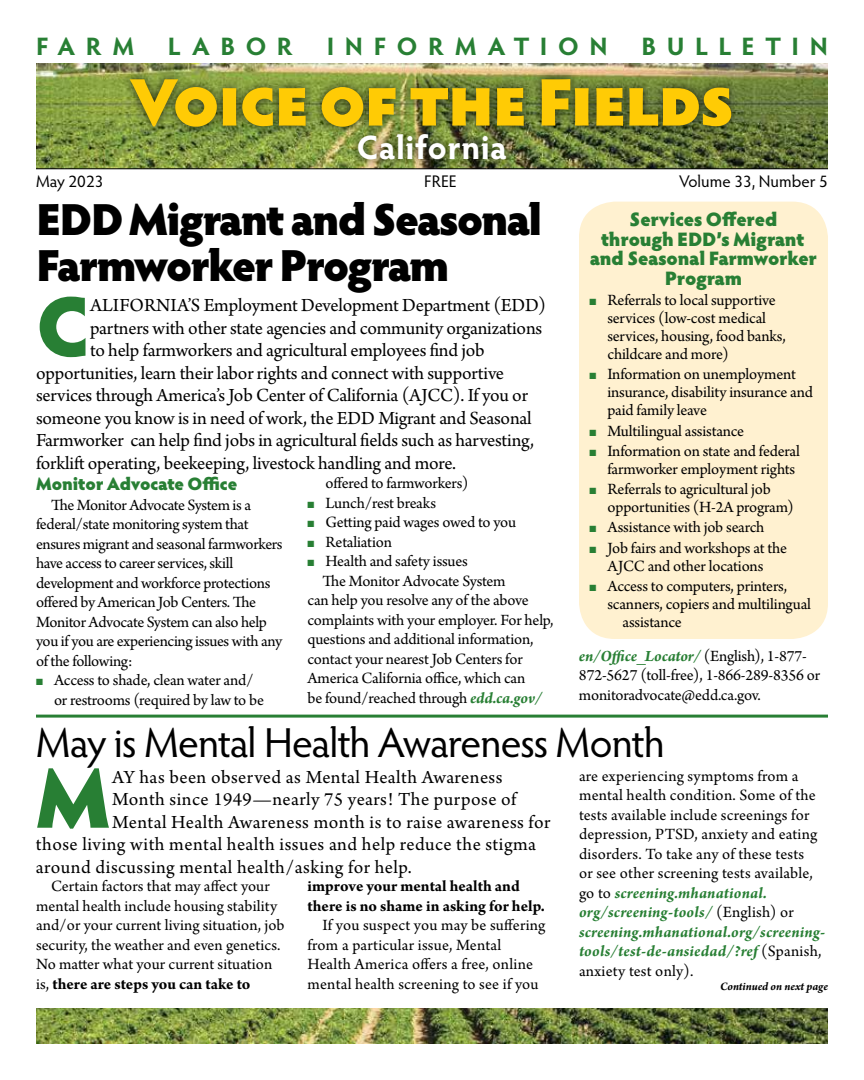
<style>
.page{position:relative;width:864px;height:1080px;background:#fff}
.page>*{position:absolute;margin:0;border:0;box-sizing:border-box;transform-origin:0 0}
.t1{font:900 85.2px "Hypatia Sans Pro";color:#287f34}
.t2{font:900 67.5px "Hypatia Sans Pro";letter-spacing:-.03em;color:#ffcb05}
.t3{font:900 45px/46.5px "Hypatia Sans Pro";letter-spacing:-.045em;color:#000}
.t4{font:42px "Hypatia Sans Pro";letter-spacing:-.015em;color:#000}
.t5{font:700 33.75px "Hypatia Sans Pro";letter-spacing:.015em;color:#fff}
.t6{font:700 25.35px "Hypatia Sans Pro";letter-spacing:.42em;color:#287f34}
.t7{font:19.5px "Arno Pro";letter-spacing:-.01em;color:#000}
.t8{font:19.5px "Arno Pro";letter-spacing:.025em;color:#000}
.t9{font:19.5px "Arno Pro";letter-spacing:.02em;color:#000}
.t10{font:900 19.5px/19.5px "Hypatia Sans Pro";letter-spacing:-.01em;color:#287f34;text-align:center}
.t11{font:900 18px "Hypatia Sans Pro";letter-spacing:-.01em;color:#287f34}
.t12{font:16.8px "Hypatia Sans Pro";color:#000}
.t13{font:16.5px/19.5px "Arno Pro";letter-spacing:-.01em;color:#000}
.t14{font:16.5px/19.5px "Arno Pro";letter-spacing:.01em;color:#000}
.t15{font:700 16.5px/19.5px "Arno Pro";color:#000}
.t16{font:italic 700 12px "Arno Pro";letter-spacing:-.005em;color:#000}
.s1{color:#287f34}
.s2{font-weight:700;font-style:italic;color:#287f34}
.s3{font-weight:700}
</style>
<div class="page">
<img style="left:36px;top:1008px;width:792px;height:36px">
<img style="left:36px;top:64px;width:792px;height:104px">
<div style="left:121px;top:69px;width:620px;height:101px;background:#000;opacity:.75"></div>
<hr style="left:36px;top:168px;width:792px;height:1px;background:#000">
<hr style="left:36px;top:715px;width:792px;height:3px;background:#287f34">
<div style="left:579px;top:202px;width:249px;height:437px;background:#fff1d0;border-radius:36px"></div>
<h3 class="t6" style="left:36px;top:28px;width:100px">FARM</h3>
<h3 class="t6" style="left:168px;top:28px;width:127px">LABOR</h3>
<h3 class="t6" style="left:327px;top:28px;width:282px">INFORMATION</h3>
<h3 class="t6" style="left:641px;top:28px;width:188px">BULLETIN</h3>
<h2 class="t2" style="left:130px;top:52px;width:606px">Voice of the Fields</h2>
<h3 class="t5" style="left:357px;top:124px;width:152px">California</h3>
<p class="t12" style="left:36px;top:170px;width:69px">May 2023</p>
<p class="t12" style="left:424px;top:170px;width:34px">FREE</p>
<p class="t12" style="left:679px;top:170px;width:150px">Volume 33, Number 5</p>
<h3 class="t3" style="left:36px;top:194px;width:508px">EDD Migrant and Seasonal<br>Farmworker Program</h3>
<h1 class="t1" style="left:36px;top:264px;width:56px">C</h1>
<p class="t7" style="left:90px;top:294px;width:458px">alifornia’s Employment Development Department (EDD)</p>
<p class="t7" style="left:90px;top:317px;width:454px">partners with other state agencies and community organizations</p>
<p class="t7" style="left:90px;top:339px;width:396px">to help farmworkers and agricultural employees find job</p>
<p class="t7" style="left:36px;top:362px;width:470px">opportunities, learn their labor rights and connect with supportive</p>
<p class="t7" style="left:36px;top:384px;width:493px">services through America’s Job Center of California (AJCC). If you or</p>
<p class="t7" style="left:36px;top:407px;width:497px">someone you know is in need of work, the EDD Migrant and Seasonal</p>
<p class="t7" style="left:36px;top:429px;width:500px">Farmworker can help find jobs in agricultural fields such as harvesting,</p>
<p class="t7" style="left:36px;top:452px;width:422px">forklift operating, beekeeping, livestock handling and more.</p>
<p class="t13" style="left:326px;top:474px;width:144px">offered to farmworkers)</p>
<p class="t13" style="left:308px;top:494px;width:130px"><span class="s1">■</span> Lunch/rest breaks</p>
<p class="t13" style="left:308px;top:513px;width:210px"><span class="s1">■</span> Getting paid wages owed to you</p>
<p class="t13" style="left:308px;top:533px;width:86px"><span class="s1">■</span> Retaliation</p>
<p class="t13" style="left:308px;top:552px;width:162px"><span class="s1">■</span> Health and safety issues</p>
<p class="t13" style="left:322px;top:572px;width:185px">The Monitor Advocate System</p>
<p class="t13" style="left:307px;top:591px;width:223px">can help you resolve any of the above</p>
<p class="t13" style="left:307px;top:611px;width:248px">complaints with your employer. For help,</p>
<p class="t13" style="left:307px;top:630px;width:228px">questions and additional information,</p>
<p class="t13" style="left:307px;top:650px;width:217px">contact your nearest Job Centers for</p>
<p class="t13" style="left:307px;top:669px;width:219px">America California office, which can</p>
<p class="t13" style="left:307px;top:689px;width:236px">be found/reached through <span class="s2">edd.ca.gov/</span></p>
<p class="t11" style="left:36px;top:471px;width:203px">Monitor Advocate Office</p>
<p class="t13" style="left:36px;top:496px;width:248px;text-indent:15px">The Monitor Advocate System is a federal/state monitoring system that ensures migrant and seasonal farmworkers have access to career services, skill development and workforce protections offered by American Job Centers. The Monitor Advocate System can also help you if you are experiencing issues with any of the following:</p>
<p class="t13" style="left:54px;top:671px;width:212px;text-indent:-18px"><span class="s1">■</span> Access to shade, clean water and/ or restrooms (required by law to be</p>
<p class="t10" style="left:590px;top:209px;width:229px">Services Offered<br>through EDD’s Migrant and Seasonal Farmworker<br>Program</p>
<p class="t13" style="left:608px;top:292px;width:180px;line-height:18px;text-indent:-18px"><span class="s1">■</span> Referrals to local supportive services (low-cost medical services, housing, food banks, childcare and more)</p>
<p class="t13" style="left:608px;top:366px;width:207px;line-height:18px;text-indent:-18px"><span class="s1">■</span> Information on unemployment insurance, disability insurance and paid family leave</p>
<p class="t13" style="left:590px;top:422px;width:156px"><span class="s1">■</span> Multilingual assistance</p>
<p class="t13" style="left:590px;top:443px;width:212px;line-height:18px;text-align:right"><span class="s1">■</span> Information on state and federal farmworker employment rights</p>
<p class="t13" style="left:608px;top:481px;width:188px;line-height:18px;text-indent:-18px"><span class="s1">■</span> Referrals to agricultural job opportunities (H-2A program)</p>
<p class="t13" style="left:590px;top:519px;width:176px"><span class="s1">■</span> Assistance with job search</p>
<p class="t13" style="left:590px;top:540px;width:199px;line-height:18px;text-align:center"><span class="s1">■</span> Job fairs and workshops at the<br>AJCC and other locations</p>
<p class="t13" style="left:590px;top:577px;width:199px"><span class="s1">■</span> Access to computers, printers,</p>
<p class="t13" style="left:608px;top:595px;width:205px">scanners, copiers and multilingual</p>
<p class="t13" style="left:622px;top:613px;width:61px">assistance</p>
<p class="t13" style="left:579px;top:647px;width:243px"><span class="s2">en/Office_Locator/</span> (English), 1-877-<br>872-5627 (toll-free), 1-866-289-8356 or monitoradvocate@edd.ca.gov.</p>
<h3 class="t4" style="left:36px;top:714px;width:630px">May is Mental Health Awareness Month</h3>
<h1 class="t1" style="left:36px;top:735px;width:76px">M</h1>
<p class="t9" style="left:112px;top:766px;width:392px">ay has been observed as Mental Health Awareness</p>
<p class="t14" style="left:579px;top:767px;width:248px">are experiencing symptoms from a mental health condition. Some of the tests available include screenings for depression, PTSD, anxiety and eating disorders. To take any of these tests<br>or see other screening tests available, go to <span class="s2">screening.mhanational. org/screening-tools/</span> (English) or <span class="s2">screening.mhanational.org/screening&shy;tools/test-de-ansiedad/?ref</span> (Spanish, anxiety test only).</p>
<p class="t8" style="left:112px;top:788px;width:408px">Month since 1949—nearly 75 years! The purpose of</p>
<p class="t9" style="left:112px;top:811px;width:440px">Mental Health Awareness month is to raise awareness for</p>
<p class="t8" style="left:36px;top:833px;width:502px">those living with mental health issues and help reduce the stigma</p>
<p class="t8" style="left:36px;top:856px;width:377px">around discussing mental health/asking for help.</p>
<p class="t13" style="left:36px;top:878px;width:250px;text-indent:15px">Certain factors that may affect your mental health include housing stability and/or your current living situation, job security, the weather and even genetics.<br>No matter what your current situation is, <span class="s3">there are steps you can take to</span></p>
<p class="t15" style="left:308px;top:878px;width:239px">improve your mental health and there is no shame in asking for help.</p>
<p class="t14" style="left:308px;top:917px;width:240px;text-indent:15px">If you suspect you may be suffering from a particular issue, Mental Health America offers a free, online mental health screening to see if you</p>
<p class="t16" style="left:720px;top:980px;width:109px">Continued on next page</p>
</div>
